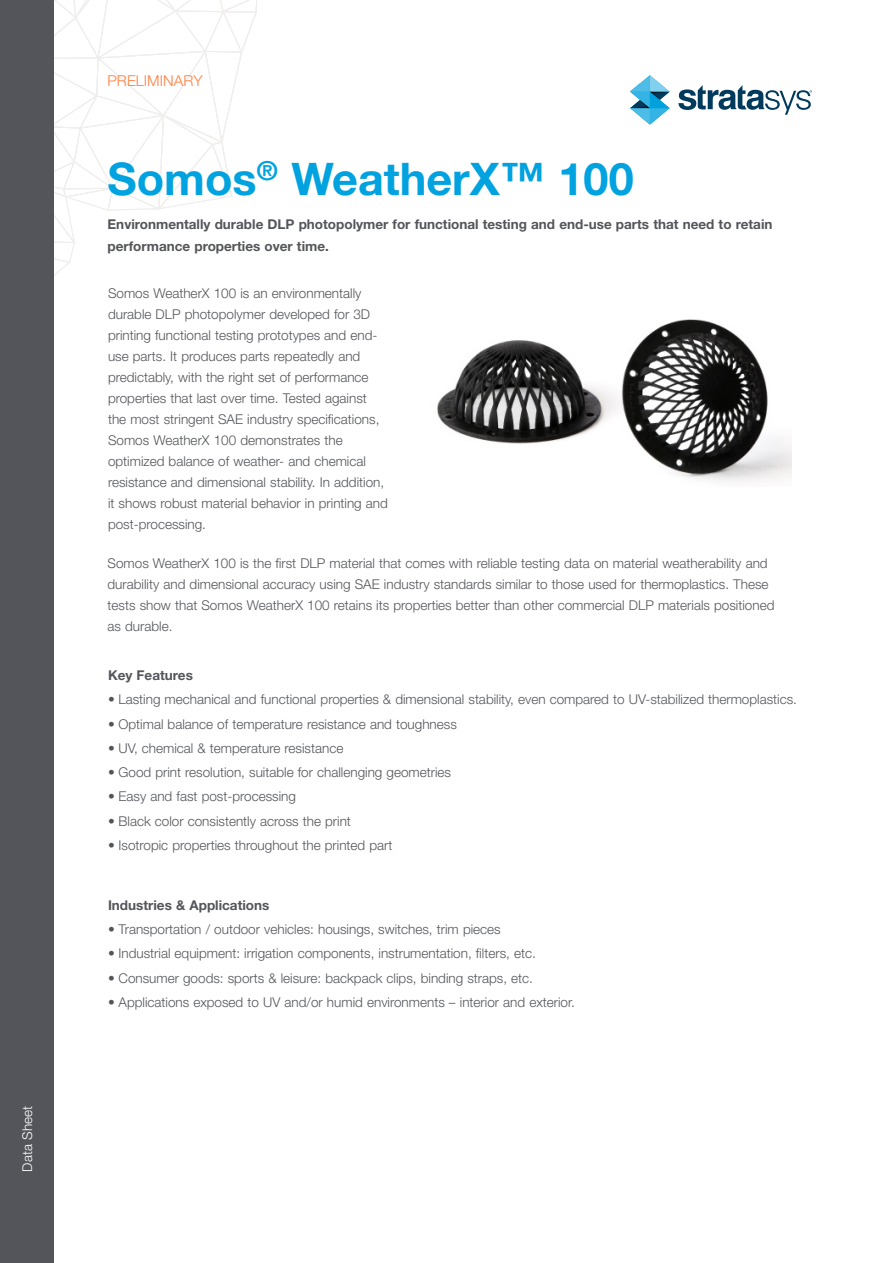
<style>
.page{position:relative;width:893px;height:1263px;background:#fff}
.page>*{position:absolute;margin:0;border:0;box-sizing:border-box;transform-origin:0 0}
.Page_Title{font:700 45px "Helvetica Neue LT Std";color:#00a2df}
.Caption{font:300 15px "Helvetica Neue LT Std";letter-spacing:.005em;color:#ff7f41}
.Para{font:300 13.5px/21px "Helvetica Neue LT Std";color:#54555a}
.Para_Bullets{font:300 13.5px "Helvetica Neue LT Std";color:#54555a}
.Para_Header{font:700 13.5px/22.5px "Helvetica Neue LT Std";color:#54555a}
.t1{font:300 13.5px "Helvetica Neue LT Std";letter-spacing:.01em;color:#fff}
</style>
<div class="page">
<svg style="left:54px;top:0;width:203px;height:276px"></svg>
<div style="left:0;top:0;width:54px;height:1263px;background:#54555a"></div>
<svg style="left:630px;top:75px;width:40px;height:50px"></svg>
<svg style="left:678px;top:85px;width:134px;height:30px"></svg>
<img style="left:437px;top:319px;width:354px;height:162px">
<p class="t1" style="left:19px;top:1171px;width:67px;rotate:-90deg">Data Sheet</p>
<p class="Caption" style="left:108px;top:71px;width:96px">PRELIMINARY</p>
<p class="Page_Title" style="left:108px;top:151px;width:528px">Somos<sup>®</sup> WeatherX™ 100</p>
<p class="Para_Header" style="left:108px;top:213px;width:666px">Environmentally durable DLP photopolymer for functional testing and end-use parts that need to retain performance properties over time.</p>
<p class="Para" style="left:108px;top:282px;width:281px">Somos WeatherX 100 is an environmentally durable DLP photopolymer developed for 3D printing functional testing prototypes and end&shy;use parts. It produces parts repeatedly and predictably, with the right set of performance properties that last over time. Tested against the most stringent SAE industry specifications, Somos WeatherX 100 demonstrates the optimized balance of weather- and chemical resistance and dimensional stability. In addition, it shows robust material behavior in printing and post-processing.</p>
<p class="Para" style="left:108px;top:552px;width:668px">Somos WeatherX 100 is the first DLP material that comes with reliable testing data on material weatherability and durability and dimensional accuracy using SAE industry standards similar to those used for thermoplastics. These tests show that Somos WeatherX 100 retains its properties better than other commercial DLP materials positioned as durable.</p>
<p class="Para_Header" style="left:108px;top:664px;width:86px">Key Features</p>
<p class="Para_Bullets" style="left:108px;top:691px;width:690px">• Lasting mechanical and functional properties &amp; dimensional stability, even compared to UV-stabilized thermoplastics.</p>
<p class="Para_Bullets" style="left:108px;top:715px;width:350px">• Optimal balance of temperature resistance and toughness</p>
<p class="Para_Bullets" style="left:108px;top:740px;width:237px">• UV, chemical &amp; temperature resistance</p>
<p class="Para_Bullets" style="left:108px;top:764px;width:345px">• Good print resolution, suitable for challenging geometries</p>
<p class="Para_Bullets" style="left:108px;top:788px;width:189px">• Easy and fast post-processing</p>
<p class="Para_Bullets" style="left:108px;top:812px;width:244px">• Black color consistently across the print</p>
<p class="Para_Bullets" style="left:108px;top:837px;width:286px">• Isotropic properties throughout the printed part</p>
<p class="Para_Header" style="left:108px;top:893px;width:163px">Industries &amp; Applications</p>
<p class="Para_Bullets" style="left:108px;top:921px;width:394px">• Transportation / outdoor vehicles: housings, switches, trim pieces</p>
<p class="Para_Bullets" style="left:108px;top:945px;width:429px">• Industrial equipment: irrigation components, instrumentation, filters, etc.</p>
<p class="Para_Bullets" style="left:108px;top:969px;width:426px">• Consumer goods: sports &amp; leisure: backpack clips, binding straps, etc.</p>
<p class="Para_Bullets" style="left:108px;top:994px;width:468px">• Applications exposed to UV and/or humid environments – interior and exterior.</p>
</div>
